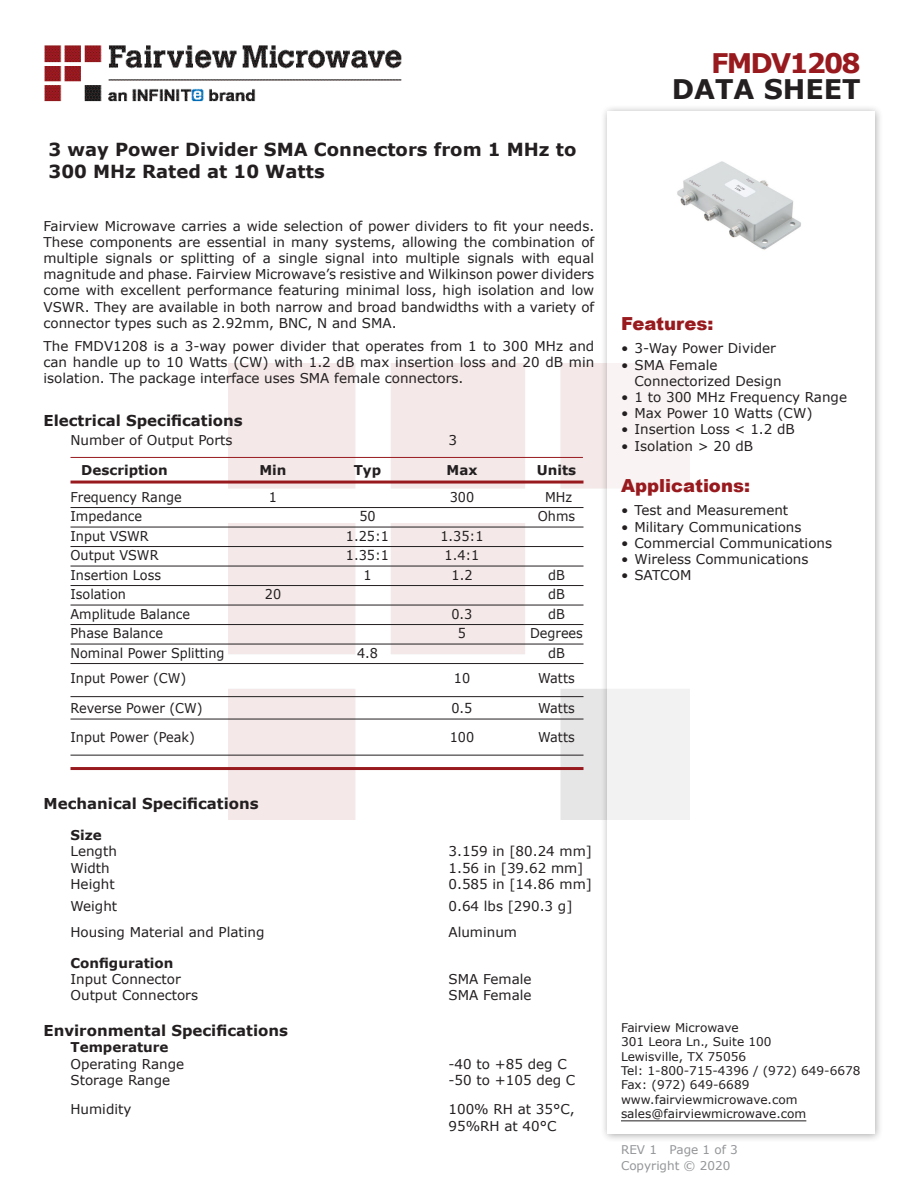
<style>
.page{position:relative;width:918px;height:1188px;background:#fff}
.page>*{position:absolute;margin:0;border:0;box-sizing:border-box;transform-origin:0 0}
.t1{font:700 27px "Verdana";color:#231f20}
.FM{font:700 27px "Verdana";letter-spacing:-.07em;color:#981a1e}
.Web_Description_Para{font:700 18px/21.6px "Verdana";color:#231f20}
.Applications_Header{font:900 18px "Arial";color:#981a1e}
.Head1{font:700 15px "Verdana";color:#231f20}
.MarketingDescription{font:13.5px/16.2px "Verdana";color:#231f20;text-align:justify}
.Specs_Para{font:13.5px/16.2px "Verdana";color:#231f20}
.Table-Body{font:13.5px "Verdana";color:#231f20;scale:.95 1}
.Table-Header{font:700 13.5px "Verdana";color:#231f20}
.Head2{font:700 13.5px "Verdana";color:#231f20}
.Head2_after_Head1{font:700 13.5px "Verdana";color:#231f20}
.FM_Info{font:12px "Verdana";color:#231f20}
.REV_Info{font:12px "Verdana";color:#939598}
</style>
<div class="page">
<img style="left:44px;top:45px;width:358px;height:57px">
<div style="left:600px;top:104px;width:284px;height:1039px;background:#231f20;opacity:.75"></div>
<div style="left:608px;top:111px;width:267px;height:1023px;background:#fff"></div>
<hr style="left:70px;top:457px;width:513px;height:1px;background:#981a1e">
<hr style="left:70px;top:481px;width:514px;height:3px;background:#981a1e">
<hr style="left:70px;top:507px;width:514px;height:1px;background:#231f20">
<hr style="left:70px;top:527px;width:514px;height:1px;background:#231f20">
<hr style="left:70px;top:546px;width:514px;height:1px;background:#231f20">
<hr style="left:70px;top:566px;width:514px;height:1px;background:#231f20">
<hr style="left:70px;top:585px;width:514px;height:1px;background:#231f20">
<hr style="left:70px;top:605px;width:514px;height:1px;background:#231f20">
<hr style="left:70px;top:624px;width:514px;height:1px;background:#231f20">
<hr style="left:70px;top:644px;width:514px;height:1px;background:#231f20">
<hr style="left:70px;top:663px;width:514px;height:1px;background:#231f20">
<hr style="left:70px;top:696px;width:514px;height:1px;background:#231f20">
<hr style="left:70px;top:719px;width:514px;height:1px;background:#231f20">
<hr style="left:70px;top:755px;width:514px;height:1px;background:#231f20">
<hr style="left:70px;top:767px;width:514px;height:3px;background:#981a1e">
<hr style="left:621px;top:1120px;width:185px;height:1px;background:#231f20">
<img style="left:677px;top:161px;width:124px;height:89px">
<p class="Web_Description_Para" style="left:49px;top:139px;width:529px">3 way Power Divider SMA Connectors from 1 MHz to<br>300 MHz Rated at 10 Watts</p>
<p class="MarketingDescription" style="left:44px;top:217px;width:552px">Fairview Microwave carries a wide selection of power dividers to fit your needs.<br>These components are essential in many systems, allowing the combination of multiple signals or splitting of a single signal into multiple signals with equal magnitude and phase. Fairview Microwave’s resistive and Wilkinson power dividers come with excellent performance featuring minimal loss, high isolation and low VSWR. They are available in both narrow and broad bandwidths with a variety of connector types such as 2.92mm, BNC, N and SMA.</p>
<p class="MarketingDescription" style="left:44px;top:338px;width:552px">The FMDV1208 is a 3-way power divider that operates from 1 to 300 MHz and can handle up to 10 Watts (CW) with 1.2 dB max insertion loss and 20 dB min isolation. The package interface uses SMA female connectors.</p>
<p class="Head1" style="left:44px;top:410px;width:201px">Electrical Specifications</p>
<p class="Specs_Para" style="left:70px;top:432px;width:164px">Number of Output Ports</p>
<p class="Specs_Para" style="left:448px;top:432px;width:10px">3</p>
<p class="Table-Header" style="left:81px;top:460px;width:88px">Description</p>
<p class="Table-Header" style="left:259px;top:460px;width:29px">Min</p>
<p class="Table-Header" style="left:354px;top:460px;width:29px">Typ</p>
<p class="Table-Header" style="left:447px;top:460px;width:32px">Max</p>
<p class="Table-Header" style="left:537px;top:460px;width:41px">Units</p>
<p class="Table-Body" style="left:70px;top:487px;width:119px">Frequency Range</p>
<p class="Table-Body" style="left:269px;top:487px;width:10px">1</p>
<p class="Table-Body" style="left:450px;top:487px;width:27px">300</p>
<p class="Table-Body" style="left:545px;top:487px;width:30px">MHz</p>
<p class="Table-Body" style="left:70px;top:507px;width:77px">Impedance</p>
<p class="Table-Body" style="left:359px;top:507px;width:19px">50</p>
<p class="Table-Body" style="left:538px;top:507px;width:41px">Ohms</p>
<p class="Table-Body" style="left:70px;top:526px;width:84px">Input VSWR</p>
<p class="Table-Body" style="left:346px;top:526px;width:47px">1.25:1</p>
<p class="Table-Body" style="left:440px;top:526px;width:47px">1.35:1</p>
<p class="Table-Body" style="left:70px;top:546px;width:94px">Output VSWR</p>
<p class="Table-Body" style="left:346px;top:546px;width:47px">1.35:1</p>
<p class="Table-Body" style="left:445px;top:546px;width:38px">1.4:1</p>
<p class="Table-Body" style="left:70px;top:565px;width:97px">Insertion Loss</p>
<p class="Table-Body" style="left:363px;top:565px;width:10px">1</p>
<p class="Table-Body" style="left:452px;top:565px;width:24px">1.2</p>
<p class="Table-Body" style="left:548px;top:565px;width:19px">dB</p>
<p class="Table-Body" style="left:70px;top:585px;width:60px">Isolation</p>
<p class="Table-Body" style="left:265px;top:585px;width:19px">20</p>
<p class="Table-Body" style="left:548px;top:585px;width:19px">dB</p>
<p class="Table-Body" style="left:70px;top:604px;width:128px">Amplitude Balance</p>
<p class="Table-Body" style="left:452px;top:604px;width:24px">0.3</p>
<p class="Table-Body" style="left:548px;top:604px;width:19px">dB</p>
<p class="Table-Body" style="left:70px;top:624px;width:99px">Phase Balance</p>
<p class="Table-Body" style="left:458px;top:624px;width:10px">5</p>
<p class="Table-Body" style="left:530px;top:624px;width:57px">Degrees</p>
<p class="Table-Body" style="left:70px;top:643px;width:164px">Nominal Power Splitting</p>
<p class="Table-Body" style="left:357px;top:643px;width:24px">4.8</p>
<p class="Table-Body" style="left:548px;top:643px;width:19px">dB</p>
<p class="Table-Body" style="left:70px;top:669px;width:123px">Input Power (CW)</p>
<p class="Table-Body" style="left:454px;top:669px;width:19px">10</p>
<p class="Table-Body" style="left:538px;top:669px;width:40px">Watts</p>
<p class="Table-Body" style="left:70px;top:699px;width:141px">Reverse Power (CW)</p>
<p class="Table-Body" style="left:452px;top:699px;width:24px">0.5</p>
<p class="Table-Body" style="left:538px;top:699px;width:40px">Watts</p>
<p class="Table-Body" style="left:70px;top:727px;width:133px">Input Power (Peak)</p>
<p class="Table-Body" style="left:450px;top:727px;width:27px">100</p>
<p class="Table-Body" style="left:538px;top:727px;width:40px">Watts</p>
<p class="Head1" style="left:44px;top:793px;width:217px">Mechanical Specifications</p>
<p class="Head2" style="left:70px;top:826px;width:33px">Size</p>
<p class="Specs_Para" style="left:70px;top:843px;width:48px">Length</p>
<p class="Specs_Para" style="left:448px;top:843px;width:145px">3.159 in [80.24 mm]</p>
<p class="Specs_Para" style="left:70px;top:859px;width:41px">Width</p>
<p class="Specs_Para" style="left:448px;top:859px;width:136px">1.56 in [39.62 mm]</p>
<p class="Specs_Para" style="left:70px;top:876px;width:46px">Height</p>
<p class="Specs_Para" style="left:448px;top:876px;width:145px">0.585 in [14.86 mm]</p>
<p class="Specs_Para" style="left:70px;top:898px;width:48px">Weight</p>
<p class="Specs_Para" style="left:448px;top:898px;width:125px">0.64 lbs [290.3 g]</p>
<p class="Specs_Para" style="left:70px;top:923px;width:195px">Housing Material and Plating</p>
<p class="Specs_Para" style="left:448px;top:923px;width:70px">Aluminum</p>
<p class="Head2" style="left:70px;top:953px;width:104px">Configuration</p>
<p class="Specs_Para" style="left:70px;top:971px;width:112px">Input Connector</p>
<p class="Specs_Para" style="left:448px;top:971px;width:85px">SMA Female</p>
<p class="Specs_Para" style="left:70px;top:987px;width:129px">Output Connectors</p>
<p class="Specs_Para" style="left:448px;top:987px;width:85px">SMA Female</p>
<p class="Head1" style="left:44px;top:1020px;width:246px">Environmental Specifications</p>
<p class="Head2_after_Head1" style="left:70px;top:1038px;width:100px">Temperature</p>
<p class="Specs_Para" style="left:70px;top:1055px;width:115px">Operating Range</p>
<p class="Specs_Para" style="left:448px;top:1055px;width:120px">-40 to +85 deg C</p>
<p class="Specs_Para" style="left:70px;top:1072px;width:101px">Storage Range</p>
<p class="Specs_Para" style="left:448px;top:1072px;width:128px">-50 to +105 deg C</p>
<p class="Specs_Para" style="left:70px;top:1101px;width:62px">Humidity</p>
<p class="Specs_Para" style="left:448px;top:1101px;width:128px">100% RH at 35°C,<br>95%RH at 40°C</p>
<p class="FM" style="left:711px;top:44px;width:151px">FMDV1208</p>
<p class="t1" style="left:672px;top:70px;width:191px">DATA SHEET</p>
<p class="Applications_Header" style="left:621px;top:311px;width:94px">Features:</p>
<p class="MarketingDescription" style="left:621px;top:340px;width:156px">• 3-Way Power Divider</p>
<p class="MarketingDescription" style="left:634px;top:356px;width:149px;text-indent:-14px">• SMA Female<br>Connectorized Design</p>
<p class="MarketingDescription" style="left:621px;top:389px;width:228px">• 1 to 300 MHz Frequency Range</p>
<p class="MarketingDescription" style="left:621px;top:405px;width:193px">• Max Power 10 Watts (CW)</p>
<p class="MarketingDescription" style="left:621px;top:421px;width:175px">• Insertion Loss &lt; 1.2 dB</p>
<p class="MarketingDescription" style="left:621px;top:437px;width:134px">• Isolation &gt; 20 dB</p>
<p class="Applications_Header" style="left:621px;top:473px;width:131px">Applications:</p>
<p class="MarketingDescription" style="left:621px;top:502px;width:169px">• Test and Measurement</p>
<p class="MarketingDescription" style="left:621px;top:518px;width:182px">• Military Communications</p>
<p class="MarketingDescription" style="left:621px;top:535px;width:213px">• Commercial Communications</p>
<p class="MarketingDescription" style="left:621px;top:551px;width:189px">• Wireless Communications</p>
<p class="MarketingDescription" style="left:621px;top:567px;width:72px">• SATCOM</p>
<p class="FM_Info" style="left:621px;top:1019px;width:119px">Fairview Microwave</p>
<p class="FM_Info" style="left:621px;top:1034px;width:152px">301 Leora Ln., Suite 100</p>
<p class="FM_Info" style="left:621px;top:1048px;width:127px">Lewisville, TX 75056</p>
<p class="FM_Info" style="left:621px;top:1062px;width:241px">Tel: 1-800-715-4396 / (972) 649-6678</p>
<p class="FM_Info" style="left:621px;top:1077px;width:130px">Fax: (972) 649-6689</p>
<p class="FM_Info" style="left:621px;top:1091px;width:178px">www.fairviewmicrowave.com</p>
<p class="FM_Info" style="left:621px;top:1106px;width:187px">sales@fairviewmicrowave.com</p>
<p class="REV_Info" style="left:621px;top:1141px;width:118px">REV 1 Page 1 of 3</p>
<p class="REV_Info" style="left:621px;top:1157px;width:111px">Copyright © 2020</p>
</div>
